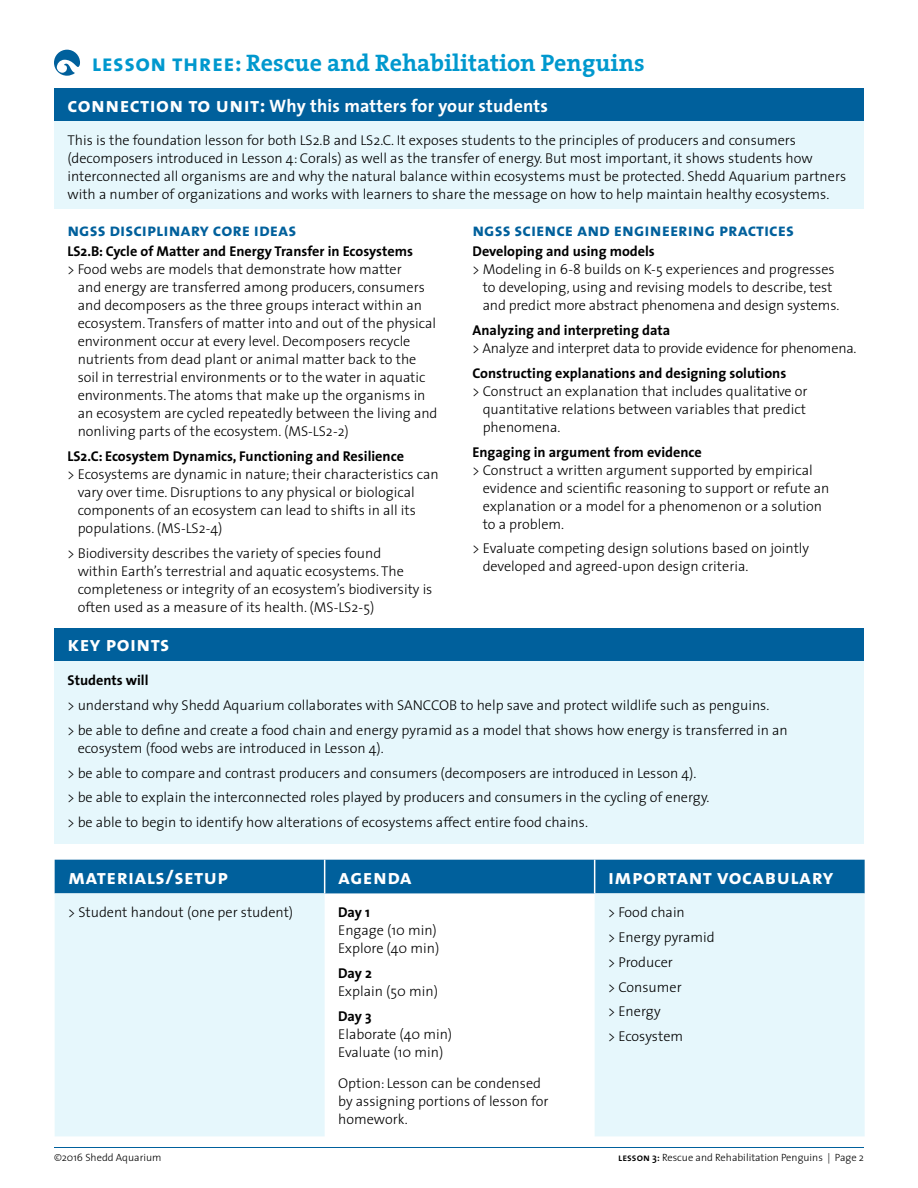
<style>
.page{position:relative;width:918px;height:1188px;background:#fff}
.page>*{position:absolute;margin:0;border:0;box-sizing:border-box;transform-origin:0 0}
.t1{font:700 24px "The Serif";color:#0098ce}
.t2{font:21px "The Sans Bold Caps";letter-spacing:.02em;color:#fff}
.t3{font:18px "The Sans Bold Caps";color:#00609c}
.t4{font:700 18px "The Sans";letter-spacing:.01em;color:#fff}
.t5{font:300 14.25px/18px "The Sans";color:#000}
.t6{font:700 14.25px "The Sans";color:#000}
.t7{font:300 10.5px "The Sans";color:#000}
.s1{font-family:"The Sans Bold Caps";font-weight:400}
.s2{font-family:"The Sans Bold Caps";font-weight:400;font-size:21px}
.s3{font-family:"The Sans Semi Bold Caps";font-weight:400}
.s4{font-weight:600}
</style>
<div class="page">
<hr style="left:54px;top:1147px;width:810px;height:1px;background:#00609c">
<div style="left:54px;top:628px;width:810px;height:34px;background:#00609c"></div>
<div style="left:54px;top:662px;width:810px;height:182px;background:#e6f7fc"></div>
<div style="left:55px;top:860px;width:810px;height:33px;background:#00609c"></div>
<svg style="left:55px;top:893px;width:810px;height:243px;fill:#e6f7fc"></svg>
<hr style="left:324px;top:860px;width:1px;height:33px;background:#fff">
<hr style="left:594px;top:860px;width:1px;height:33px;background:#fff">
<svg style="left:54px;top:50px;width:26px;height:26px"></svg>
<div style="left:54px;top:88px;width:810px;height:34px;background:#00609c"></div>
<div style="left:54px;top:122px;width:810px;height:87px;background:#e6f7fc"></div>
<h1 class="t1" style="left:92px;top:43px;width:554px"><span class="s1">lesson three:</span> Rescue and Rehabilitation Penguins</h1>
<p class="t4" style="left:68px;top:91px;width:482px"><span class="s2">connection to unit:</span> Why this matters for your students</p>
<p class="t5" style="left:68px;top:131px;width:780px">This is the foundation lesson for both LS2.B and LS2.C. It exposes students to the principles of producers and consumers (decomposers introduced in Lesson 4: Corals) as well as the transfer of energy. But most important, it shows students how interconnected all organisms are and why the natural balance within ecosystems must be protected. Shedd Aquarium partners with a number of organizations and works with learners to share the message on how to help maintain healthy ecosystems.</p>
<p class="t3" style="left:68px;top:215px;width:230px">ngss disciplinary core ideas</p>
<p class="t6" style="left:68px;top:240px;width:347px">LS2.B: Cycle of Matter and Energy Transfer in Ecosystems</p>
<p class="t5" style="left:78px;top:260px;width:361px;text-indent:-10px">&gt; Food webs are models that demonstrate how matter<br>and energy are transferred among producers, consumers and decomposers as the three groups interact within an ecosystem. Transfers of matter into and out of the physical environment occur at every level. Decomposers recycle nutrients from dead plant or animal matter back to the soil in terrestrial environments or to the water in aquatic environments. The atoms that make up the organisms in an ecosystem are cycled repeatedly between the living and nonliving parts of the ecosystem. (MS-LS2-2)</p>
<p class="t6" style="left:68px;top:444px;width:338px">LS2.C: Ecosystem Dynamics, Functioning and Resilience</p>
<p class="t5" style="left:78px;top:465px;width:363px;text-indent:-10px">&gt; Ecosystems are dynamic in nature; their characteristics can vary over time. Disruptions to any physical or biological components of an ecosystem can lead to shifts in all its populations. (MS-LS2-4)</p>
<p class="t5" style="left:78px;top:544px;width:356px;text-indent:-10px">&gt; Biodiversity describes the variety of species found<br>within Earth’s terrestrial and aquatic ecosystems. The completeness or integrity of an ecosystem’s biodiversity is often used as a measure of its health. (MS-LS2-5)</p>
<p class="t3" style="left:472px;top:215px;width:323px">ngss science and engineering practices</p>
<p class="t6" style="left:472px;top:240px;width:184px">Developing and using models</p>
<p class="t5" style="left:483px;top:260px;width:358px;text-indent:-10px">&gt; Modeling in 6-8 builds on K-5 experiences and progresses to developing, using and revising models to describe, test and predict more abstract phenomena and design systems.</p>
<p class="t6" style="left:472px;top:318px;width:199px">Analyzing and interpreting data</p>
<p class="t5" style="left:472px;top:339px;width:386px">&gt; Analyze and interpret data to provide evidence for phenomena.</p>
<p class="t6" style="left:472px;top:361px;width:315px">Constructing explanations and designing solutions</p>
<p class="t5" style="left:483px;top:382px;width:326px;text-align:justify;text-indent:-10px">&gt; Construct an explanation that includes qualitative or quantitative relations between variables that predict phenomena.</p>
<p class="t6" style="left:472px;top:440px;width:231px">Engaging in argument from evidence</p>
<p class="t5" style="left:483px;top:460px;width:348px;text-indent:-10px">&gt; Construct a written argument supported by empirical evidence and scientific reasoning to support or refute an explanation or a model for a phenomenon or a solution to a problem.</p>
<p class="t5" style="left:483px;top:539px;width:328px;text-indent:-10px">&gt; Evaluate competing design solutions based on jointly developed and agreed-upon design criteria.</p>
<h2 class="t2" style="left:68px;top:626px;width:104px">key points</h2>
<p class="t6" style="left:68px;top:669px;width:83px">Students will</p>
<p class="t5" style="left:68px;top:692px;width:722px;line-height:24.8px">&gt; understand why Shedd Aquarium collaborates with SANCCOB to help save and protect wildlife such as penguins.<br>&gt; be able to define and create a food chain and energy pyramid as a model that shows how energy is transferred in an</p>
<p class="t5" style="left:68px;top:735px;width:644px;line-height:24.8px;text-indent:10px">ecosystem (food webs are introduced in Lesson 4).<br>&gt; be able to compare and contrast producers and consumers (decomposers are introduced in Lesson 4).<br>&gt; be able to explain the interconnected roles played by producers and consumers in the cycling of energy. &gt; be able to begin to identify how alterations of ecosystems affect entire food chains.</p>
<h2 class="t2" style="left:68px;top:859px;width:162px">materials/setup</h2>
<h2 class="t2" style="left:338px;top:859px;width:75px">agenda</h2>
<h2 class="t2" style="left:608px;top:859px;width:227px">important vocabulary</h2>
<p class="t5" style="left:68px;top:903px;width:227px">&gt; Student handout (one per student)</p>
<p class="t6" style="left:338px;top:901px;width:33px">Day 1</p>
<p class="t5" style="left:338px;top:921px;width:103px">Engage (10 min)<br>Explore (40 min)</p>
<p class="t6" style="left:338px;top:961px;width:35px">Day 2</p>
<p class="t5" style="left:338px;top:982px;width:101px">Explain (50 min)</p>
<p class="t6" style="left:338px;top:1004px;width:35px">Day 3</p>
<p class="t5" style="left:338px;top:1024px;width:116px">Elaborate (40 min)<br>Evaluate (10 min)</p>
<p class="t5" style="left:338px;top:1074px;width:212px">Option: Lesson can be condensed by assigning portions of lesson for homework.</p>
<p class="t5" style="left:608px;top:900px;width:108px;line-height:24.8px">&gt; Food chain<br>&gt; Energy pyramid &gt; Producer<br>&gt; Consumer<br>&gt; Energy<br>&gt; Ecosystem</p>
<p class="t7" style="left:54px;top:1149px;width:109px">©2016 Shedd Aquarium</p>
<p class="t7" style="left:618px;top:1149px;width:247px"><span class="s3">lesson</span> <span class="s4">3</span><span class="s3">:</span> Rescue and Rehabilitation Penguins | Page 2</p>
</div>
